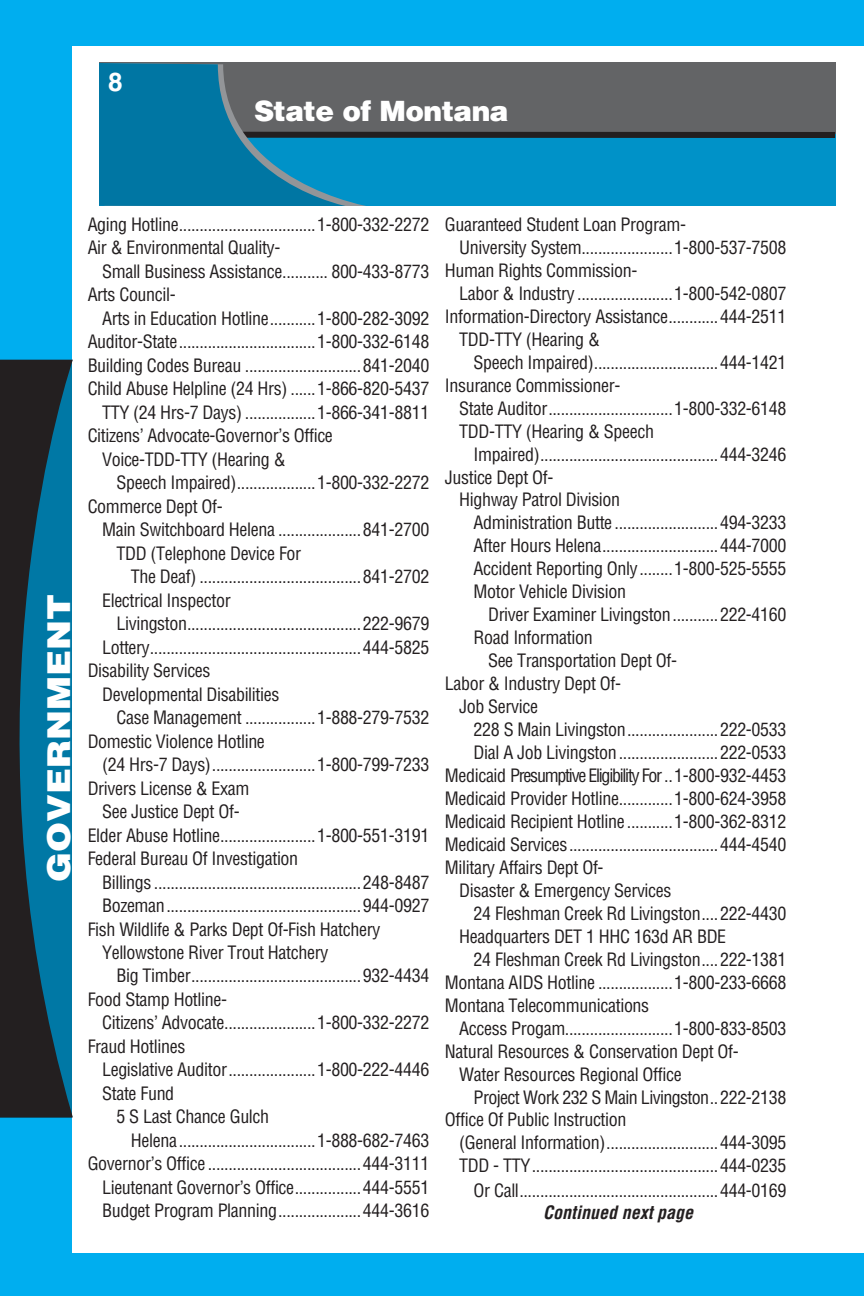
<style>
.page{position:relative;width:864px;height:1296px;background:#00aeef}
.page>*{position:absolute;margin:0;border:0;box-sizing:border-box;transform-origin:0 0}
.t1{font:900 31.6px "Helvetica LT Std";color:#fff;scale:1.14 1}
.t2{font:900 28px "Helvetica LT Std";letter-spacing:-.02em;color:#fff}
.t3{font:700 26px "Helvetica LT Std";color:#fff}
.t4{font:condensed 18px/23.4px "Helvetica LT Std";letter-spacing:-.02em;color:#231f20}
.t5{font:condensed 18px "Helvetica LT Std";letter-spacing:-.07em;color:#231f20}
.t6{font:italic 700 condensed 18px "Helvetica LT Std";color:#231f20}
</style>
<div class="page">
<div style="left:73px;top:46px;width:791px;height:1207px;background:#fff"></div>
<div style="left:99px;top:62px;width:737px;height:73px;background:#636466"></div>
<div style="left:99px;top:134px;width:737px;height:72px;background:#0092c8"></div>
<div style="left:99px;top:132px;width:736px;height:6px;background:#231f20"></div>
<svg style="left:99px;top:63px;width:272px;height:143px"></svg>
<svg style="left:0;top:360px;width:73px;height:757px"></svg>
<p class="t3" style="left:108px;top:66px;width:16px">8</p>
<p class="t2" style="left:254px;top:93px;width:256px">State of Montana</p>
<p class="t1" style="left:38px;top:882px;width:254px;rotate:-90deg">GOVERNMENT</p>
<p class="t4" style="left:88px;top:213px;width:343px">Aging Hotline.................................1-800-332-2272</p>
<p class="t4" style="left:102px;top:236px;width:329px;text-indent:-14px">Air &amp; Environmental Quality-<br>Small Business Assistance........... 800-433-8773</p>
<p class="t4" style="left:102px;top:283px;width:329px;text-indent:-14px">Arts Council-<br>Arts in Education Hotline...........1-800-282-3092</p>
<p class="t4" style="left:88px;top:330px;width:343px">Auditor-State.................................1-800-332-6148</p>
<p class="t4" style="left:88px;top:353px;width:343px">Building Codes Bureau ............................841-2040</p>
<p class="t4" style="left:88px;top:377px;width:343px">Child Abuse Helpline (24 Hrs) ......1-866-820-5437</p>
<p class="t4" style="left:102px;top:400px;width:329px">TTY (24 Hrs-7 Days) .................1-866-341-8811</p>
<p class="t4" style="left:88px;top:424px;width:247px">Citizens’ Advocate-Governor’s Office</p>
<p class="t4" style="left:116px;top:447px;width:314px;text-indent:-14px">Voice-TDD-TTY (Hearing &amp;<br>Speech Impaired)...................1-800-332-2272</p>
<p class="t4" style="left:88px;top:494px;width:137px">Commerce Dept Of-</p>
<p class="t4" style="left:102px;top:518px;width:329px">Main Switchboard Helena ....................841-2700</p>
<p class="t4" style="left:131px;top:541px;width:300px;text-indent:-14px">TDD (Telephone Device For<br>The Deaf) .......................................841-2702</p>
<p class="t4" style="left:102px;top:588px;width:130px">Electrical Inspector</p>
<p class="t4" style="left:116px;top:612px;width:314px">Livingston..........................................222-9679</p>
<p class="t4" style="left:102px;top:635px;width:329px">Lottery...................................................444-5825</p>
<p class="t4" style="left:88px;top:659px;width:124px">Disability Services</p>
<p class="t4" style="left:116px;top:682px;width:314px;text-indent:-14px">Developmental Disabilities<br>Case Management .................1-888-279-7532</p>
<p class="t4" style="left:102px;top:729px;width:329px;text-indent:-14px">Domestic Violence Hotline<br>(24 Hrs-7 Days).........................1-800-799-7233</p>
<p class="t4" style="left:88px;top:776px;width:163px">Drivers License &amp; Exam</p>
<p class="t4" style="left:102px;top:800px;width:139px">See Justice Dept Of-</p>
<p class="t4" style="left:88px;top:823px;width:343px">Elder Abuse Hotline.......................1-800-551-3191</p>
<p class="t4" style="left:88px;top:847px;width:212px">Federal Bureau Of Investigation</p>
<p class="t4" style="left:102px;top:870px;width:329px">Billings ..................................................248-8487</p>
<p class="t4" style="left:102px;top:894px;width:329px">Bozeman...............................................944-0927</p>
<p class="t4" style="left:88px;top:917px;width:294px">Fish Wildlife &amp; Parks Dept Of-Fish Hatchery</p>
<p class="t4" style="left:116px;top:941px;width:314px;text-indent:-14px">Yellowstone River Trout Hatchery<br>Big Timber.........................................932-4434</p>
<p class="t4" style="left:102px;top:988px;width:329px;text-indent:-14px">Food Stamp Hotline-<br>Citizens’ Advocate......................1-800-332-2272</p>
<p class="t4" style="left:88px;top:1035px;width:99px">Fraud Hotlines</p>
<p class="t4" style="left:102px;top:1058px;width:329px">Legislative Auditor.....................1-800-222-4446</p>
<p class="t4" style="left:116px;top:1082px;width:154px;text-indent:-14px">State Fund<br>5 S Last Chance Gulch</p>
<p class="t4" style="left:131px;top:1129px;width:300px">Helena.................................1-888-682-7463</p>
<p class="t4" style="left:88px;top:1152px;width:343px">Governor’s Office .....................................444-3111</p>
<p class="t4" style="left:102px;top:1176px;width:329px">Lieutenant Governor’s Office................444-5551</p>
<p class="t4" style="left:102px;top:1199px;width:329px">Budget Program Planning....................444-3616</p>
<p class="t4" style="left:459px;top:213px;width:329px;text-indent:-14px">Guaranteed Student Loan Program-<br>University System......................1-800-537-7508</p>
<p class="t4" style="left:459px;top:259px;width:329px;text-indent:-14px">Human Rights Commission-<br>Labor &amp; Industry .......................1-800-542-0807</p>
<p class="t4" style="left:445px;top:304px;width:343px">Information-Directory Assistance............444-2511</p>
<p class="t4" style="left:474px;top:328px;width:314px;text-indent:-14px">TDD-TTY (Hearing &amp;<br>Speech Impaired)..............................444-1421</p>
<p class="t4" style="left:459px;top:374px;width:329px;text-indent:-14px">Insurance Commissioner-<br>State Auditor..............................1-800-332-6148</p>
<p class="t4" style="left:474px;top:419px;width:314px;text-indent:-14px">TDD-TTY (Hearing &amp; Speech<br>Impaired)...........................................444-3246</p>
<p class="t4" style="left:445px;top:465px;width:110px">Justice Dept Of-</p>
<p class="t4" style="left:459px;top:488px;width:163px">Highway Patrol Division</p>
<p class="t4" style="left:474px;top:511px;width:314px">Administration Butte .........................494-3233</p>
<p class="t4" style="left:474px;top:534px;width:314px">After Hours Helena............................444-7000</p>
<p class="t4" style="left:474px;top:557px;width:314px">Accident Reporting Only........1-800-525-5555</p>
<p class="t4" style="left:474px;top:580px;width:154px">Motor Vehicle Division</p>
<p class="t4" style="left:488px;top:603px;width:300px">Driver Examiner Livingston...........222-4160</p>
<p class="t4" style="left:474px;top:626px;width:121px">Road Information</p>
<p class="t4" style="left:488px;top:649px;width:191px">See Transportation Dept Of-</p>
<p class="t4" style="left:445px;top:672px;width:178px">Labor &amp; Industry Dept Of-</p>
<p class="t4" style="left:459px;top:695px;width:80px">Job Service</p>
<p class="t4" style="left:474px;top:718px;width:314px">228 S Main Livingston......................222-0533</p>
<p class="t4" style="left:474px;top:741px;width:314px">Dial A Job Livingston........................222-0533</p>
<p class="t5" style="left:445px;top:764px;width:343px">Medicaid Presumptive Eligibility For..1-800-932-4453</p>
<p class="t4" style="left:445px;top:787px;width:343px">Medicaid Provider Hotline.............1-800-624-3958</p>
<p class="t4" style="left:445px;top:810px;width:343px">Medicaid Recipient Hotline ...........1-800-362-8312</p>
<p class="t4" style="left:445px;top:833px;width:343px">Medicaid Services....................................444-4540</p>
<p class="t4" style="left:445px;top:856px;width:160px">Military Affairs Dept Of-</p>
<p class="t4" style="left:459px;top:879px;width:214px">Disaster &amp; Emergency Services</p>
<p class="t4" style="left:474px;top:901px;width:314px">24 Fleshman Creek Rd Livingston....222-4430</p>
<p class="t4" style="left:459px;top:924px;width:269px">Headquarters DET 1 HHC 163d AR BDE</p>
<p class="t4" style="left:474px;top:947px;width:314px">24 Fleshman Creek Rd Livingston....222-1381</p>
<p class="t4" style="left:445px;top:970px;width:343px">Montana AIDS Hotline ..................1-800-233-6668</p>
<p class="t4" style="left:459px;top:994px;width:329px;text-indent:-14px">Montana Telecommunications<br>Access Progam..........................1-800-833-8503</p>
<p class="t4" style="left:445px;top:1039px;width:295px">Natural Resources &amp; Conservation Dept Of-</p>
<p class="t4" style="left:459px;top:1062px;width:224px">Water Resources Regional Office</p>
<p class="t4" style="left:474px;top:1085px;width:314px">Project Work 232 S Main Livingston..222-2138</p>
<p class="t4" style="left:445px;top:1108px;width:183px">Office Of Public Instruction</p>
<p class="t4" style="left:459px;top:1131px;width:329px">(General Information)...........................444-3095</p>
<p class="t4" style="left:459px;top:1154px;width:329px">TDD - TTY.............................................444-0235</p>
<p class="t4" style="left:474px;top:1179px;width:314px">Or Call................................................444-0169</p>
<p class="t6" style="left:543px;top:1201px;width:152px">Continued next page</p>
</div>
